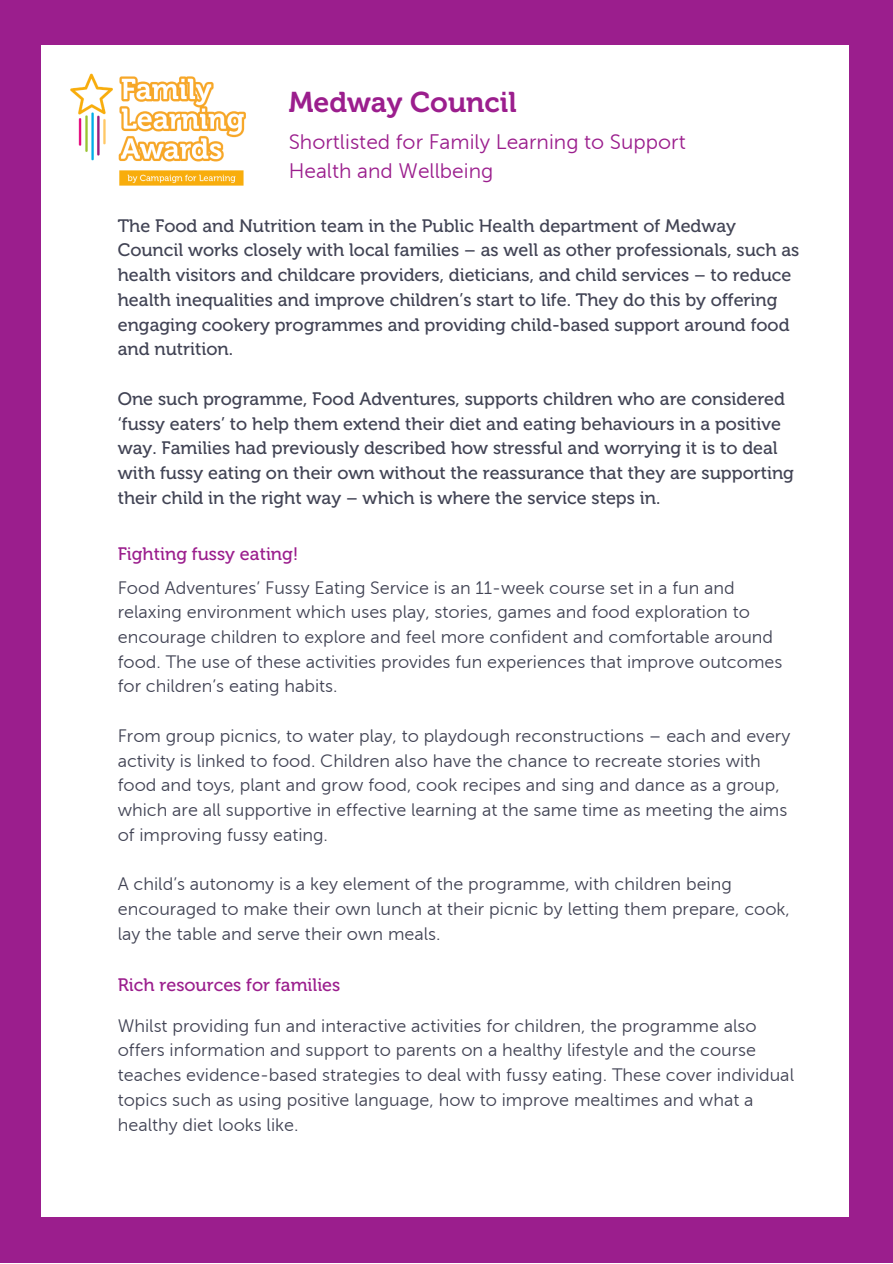
<style>
.page{position:relative;width:893px;height:1264px;background:#fff}
.page>*{position:absolute;margin:0;border:0;box-sizing:border-box;transform-origin:0 0}
.t1{font:28.5px "Museo 700";color:#9b1e8d}
.t2{font:21px/29.2px "Museo Sans 300";color:#9b1e8d}
.t3{font:18px/24.8px "Museo Sans 300";color:#414354}
.t4{font:18px/24.8px "Museo 500";color:#414354}
.t5{font:18px "Museo 500";color:#9b1e8d}
</style>
<div class="page">
<div style="left:0;top:0;width:892px;height:1262px;background:#9b1e8d"></div>
<div style="left:42px;top:45px;width:807px;height:1171px;background:#fff"></div>
<img style="left:70px;top:73px;width:176px;height:113px">
<h1 class="t1" style="left:289px;top:85px;width:229px">Medway Council</h1>
<p class="t2" style="left:289px;top:128px;width:398px">Shortlisted for Family Learning to Support<br>Health and Wellbeing</p>
<p class="t4" style="left:118px;top:213px;width:683px">The Food and Nutrition team in the Public Health department of Medway Council works closely with local families – as well as other professionals, such as health visitors and childcare providers, dieticians, and child services – to reduce health inequalities and improve children’s start to life. They do this by offering engaging cookery programmes and providing child-based support around food and nutrition.</p>
<p class="t4" style="left:118px;top:386px;width:677px">One such programme, Food Adventures, supports children who are considered ‘fussy eaters’ to help them extend their diet and eating behaviours in a positive way. Families had previously described how stressful and worrying it is to deal with fussy eating on their own without the reassurance that they are supporting their child in the right way – which is where the service steps in.</p>
<p class="t5" style="left:118px;top:543px;width:182px">Fighting fussy eating!</p>
<p class="t3" style="left:118px;top:575px;width:666px">Food Adventures’ Fussy Eating Service is an 11-week course set in a fun and relaxing environment which uses play, stories, games and food exploration to encourage children to explore and feel more confident and comfortable around food. The use of these activities provides fun experiences that improve outcomes for children’s eating habits.</p>
<p class="t3" style="left:118px;top:723px;width:674px">From group picnics, to water play, to playdough reconstructions – each and every activity is linked to food. Children also have the chance to recreate stories with food and toys, plant and grow food, cook recipes and sing and dance as a group, which are all supportive in effective learning at the same time as meeting the aims of improving fussy eating.</p>
<p class="t3" style="left:118px;top:872px;width:673px">A child’s autonomy is a key element of the programme, with children being encouraged to make their own lunch at their picnic by letting them prepare, cook, lay the table and serve their own meals.</p>
<p class="t5" style="left:118px;top:974px;width:224px">Rich resources for families</p>
<p class="t3" style="left:118px;top:1013px;width:677px">Whilst providing fun and interactive activities for children, the programme also offers information and support to parents on a healthy lifestyle and the course teaches evidence-based strategies to deal with fussy eating. These cover individual topics such as using positive language, how to improve mealtimes and what a healthy diet looks like.</p>
</div>
